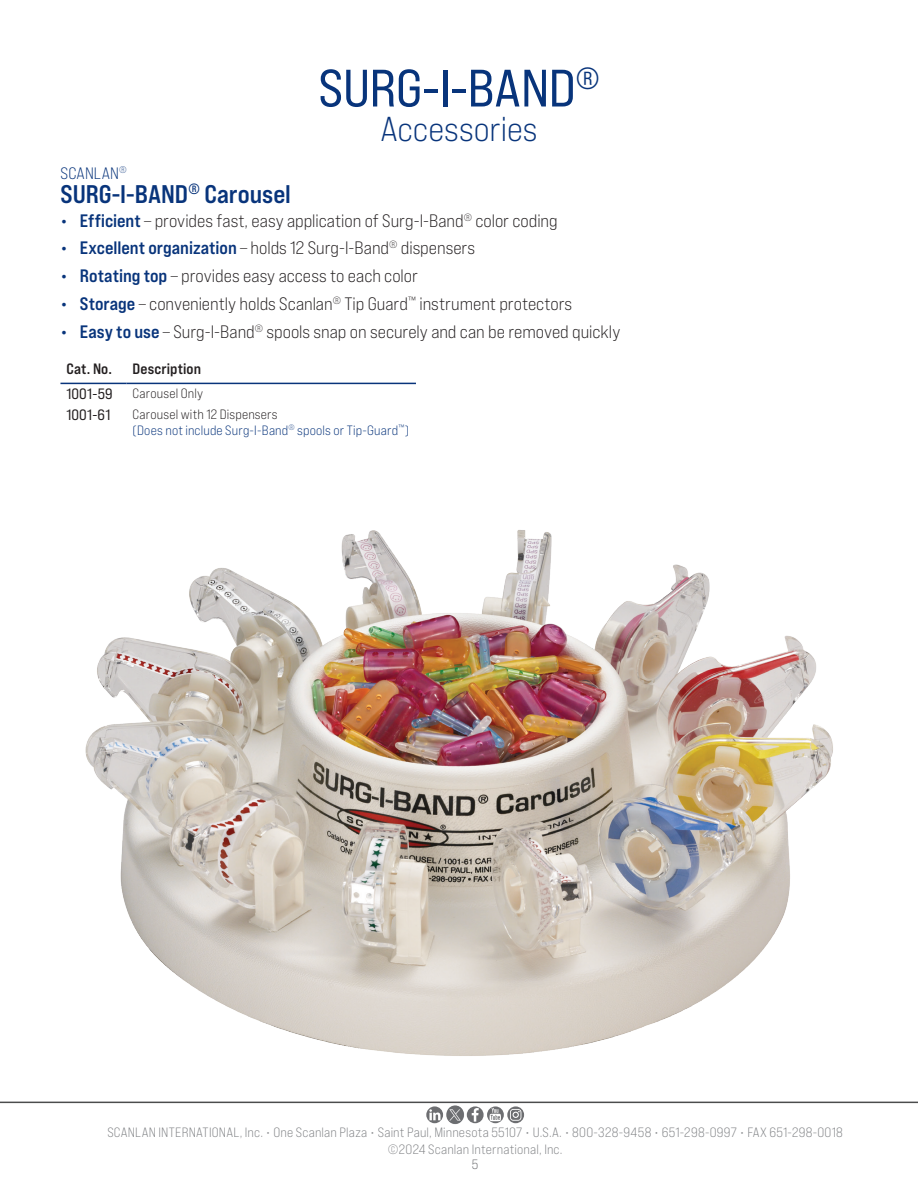
<style>
.page{position:relative;width:918px;height:1188px;background:#fff}
.page>*{position:absolute;margin:0;border:0;box-sizing:border-box;transform-origin:0 0}
._2015_R_Page_Header{font:52.5px "Bebas Neue Pro Exp Rg";letter-spacing:-.005em;color:#08347b}
._2015_R_Page_Header-2{font:34.5px "Bebas Neue Pro Exp Bk";color:#08347b}
._2015_Inst__Care_Title{font:25.5px "Bebas Neue Pro Exp Bd";letter-spacing:-.005em;color:#08347b}
._2015_Description_Indents{font:18px "Bebas Neue Pro Exp Bk";color:#231f20}
._2015_Inst__Care_Title-2{font:16.5px "Bebas Neue Pro Exp Bk";letter-spacing:.015em;color:#08347b}
._2015_CHART_TEXT{font:15px "Bebas Neue Pro Exp Bd";letter-spacing:.01em;color:#231f20}
._2015_CHART_Model_Number{font:15px "Bebas Neue Pro Exp Rg";letter-spacing:.015em;color:#231f20}
.t1{font:13.5px/16.5px "Bebas Neue Pro Exp Bk";letter-spacing:.015em;color:#808285;text-align:center}
._2015_CHART_TEXT-2{font:13.5px/16.2px "Bebas Neue Pro Exp Bk";letter-spacing:.015em;color:#08347b}
._2015_CHART_TEXT-3{font:13.5px "Bebas Neue Pro Exp Bk";letter-spacing:.015em;color:#231f20}
.t2{font:13.5px "Bebas Neue Pro Exp Bk";color:#6c6d70}
.s1{font-family:"Bebas Neue Pro Exp Bd";color:#08347b}
.s2{color:#231f20}
</style>
<div class="page">
<hr style="left:0;top:1102px;width:918px;height:1px;background:#4b4c4d">
<img style="left:68px;top:530px;width:780px;height:595px">
<hr style="left:60px;top:383px;width:67px;height:1px;background:#08347b">
<hr style="left:127px;top:383px;width:289px;height:1px;background:#08347b">
<p class="_2015_R_Page_Header" style="left:318px;top:56px;width:283px">SURG-I-BAND<sup>®</sup></p>
<p class="_2015_R_Page_Header-2" style="left:380px;top:108px;width:159px">Accessories</p>
<p class="_2015_Inst__Care_Title-2" style="left:60px;top:163px;width:68px">SCANLAN<sup>®</sup></p>
<p class="_2015_Inst__Care_Title" style="left:60px;top:178px;width:232px">SURG-I-BAND<sup>®</sup> Carousel</p>
<p class="_2015_Description_Indents" style="left:60px;top:210px;width:499px"><span class="s1">• Efficient</span> – provides fast, easy application of Surg-I-Band<sup>®</sup> color coding</p>
<p class="_2015_Description_Indents" style="left:60px;top:237px;width:416px"><span class="s1">• Excellent organization</span> – holds 12 Surg-I-Band<sup>®</sup> dispensers</p>
<p class="_2015_Description_Indents" style="left:60px;top:265px;width:359px"><span class="s1">• Rotating top</span> – provides easy access to each color</p>
<p class="_2015_Description_Indents" style="left:60px;top:293px;width:513px"><span class="s1">• Storage</span> – conveniently holds Scanlan<sup>®</sup> Tip Guard<sup>™</sup> instrument protectors</p>
<p class="_2015_Description_Indents" style="left:60px;top:321px;width:561px"><span class="s1">• Easy to use</span> – Surg-I-Band<sup>®</sup> spools snap on securely and can be removed quickly</p>
<p class="_2015_CHART_TEXT" style="left:66px;top:359px;width:47px">Cat. No.</p>
<p class="_2015_CHART_TEXT" style="left:133px;top:359px;width:70px">Description</p>
<p class="_2015_CHART_Model_Number" style="left:66px;top:385px;width:48px">1001-59</p>
<p class="_2015_CHART_TEXT-3" style="left:133px;top:385px;width:72px">Carousel Only</p>
<p class="_2015_CHART_Model_Number" style="left:66px;top:406px;width:45px">1001-61</p>
<p class="_2015_CHART_TEXT-2" style="left:133px;top:405px;width:278px"><span class="s2">Carousel with 12 Dispensers<br></span>(Does not include Surg-I-Band<sup>®</sup> spools or Tip-Guard<sup>™</sup>)</p>
<p class="t1" style="left:107px;top:1124px;width:737px">SCANLAN INTERNATIONAL, Inc. • One Scanlan Plaza • Saint Paul, Minnesota 55107 • U.S.A. • 800-328-9458 • 651-298-0997 • FAX 651-298-0018 ©2024 Scanlan International, Inc.</p>
<p class="t2" style="left:472px;top:1156px;width:8px">5</p>
</div>
